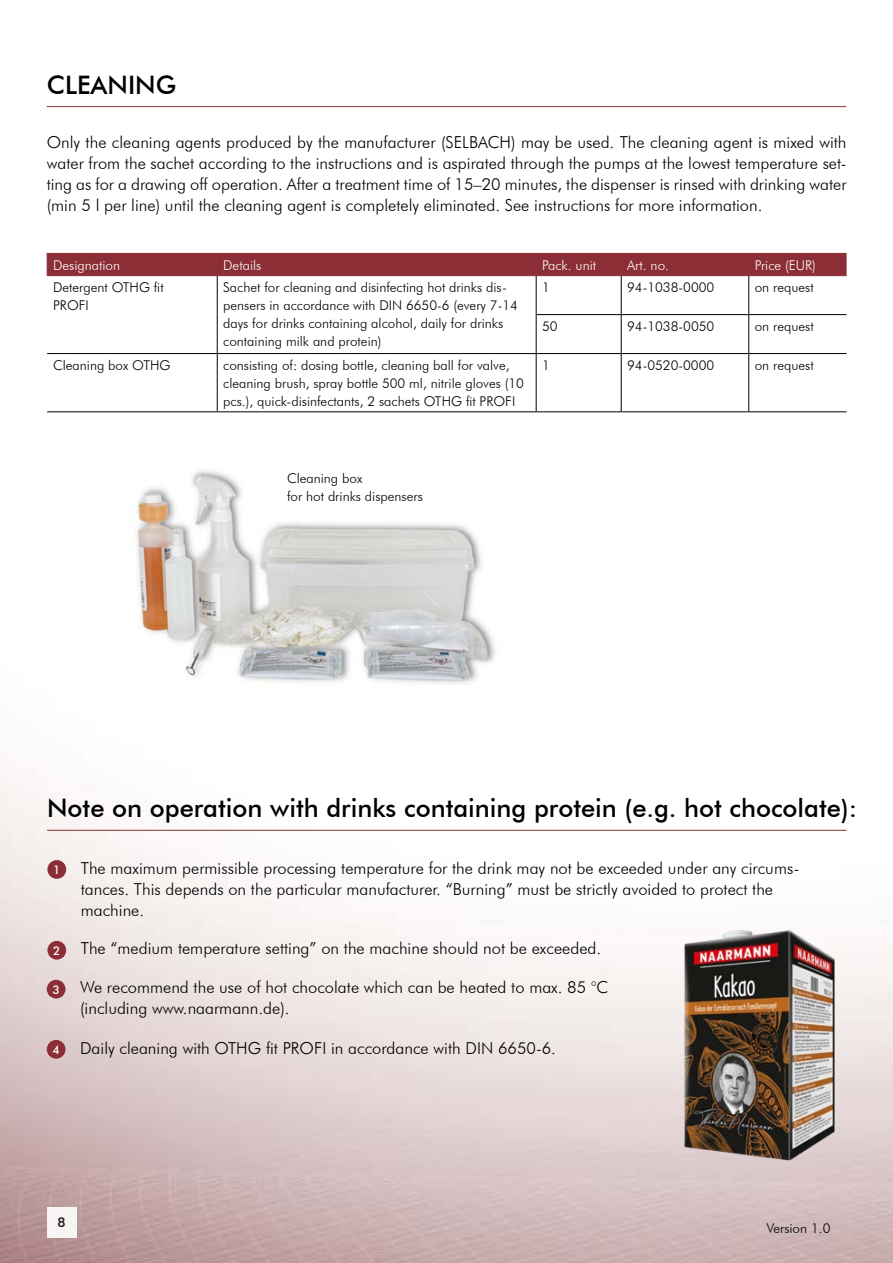
<style>
.page{position:relative;width:893px;height:1263px;background:#fff}
.page>*{position:absolute;margin:0;border:0;box-sizing:border-box;transform-origin:0 0}
.t1{font:500 25.5px "Futura BT";color:#000}
.t2{font:300 16.5px/21px "Futura BT";color:#000}
.t3{font:300 13.5px/18px "Futura BT";color:#000}
.t4{font:300 13.5px "Futura BT";color:#fff}
.t5{font:500 13.5px "Futura BT";color:#000}
.t6{font:500 12px "Futura BT";color:#fff}
</style>
<div class="page">
<img style="left:0;top:106px;width:893px;height:1157px">
<div style="left:47px;top:1207px;width:29px;height:30px;background:#f7f4f4"></div>
<img style="left:85px;top:461px;width:451px;height:239px">
<hr style="left:47px;top:106px;width:799px;height:1px;background:#8b2e35">
<hr style="left:47px;top:830px;width:799px;height:1px;background:#8b2e35">
<div style="left:47px;top:253px;width:800px;height:22px;background:#8b2e35"></div>
<hr style="left:47px;top:275px;width:170px;height:1px;background:#8b2e35">
<hr style="left:217px;top:275px;width:319px;height:1px;background:#8b2e35">
<hr style="left:536px;top:275px;width:85px;height:1px;background:#8b2e35">
<hr style="left:621px;top:275px;width:128px;height:1px;background:#8b2e35">
<hr style="left:749px;top:275px;width:98px;height:1px;background:#8b2e35">
<hr style="left:217px;top:276px;width:1px;height:39px;background:#000">
<hr style="left:536px;top:276px;width:1px;height:39px;background:#000">
<hr style="left:621px;top:276px;width:1px;height:38px;background:#000">
<hr style="left:748px;top:276px;width:1px;height:38px;background:#000">
<hr style="left:217px;top:315px;width:1px;height:38px;background:#000">
<hr style="left:536px;top:315px;width:1px;height:38px;background:#000">
<hr style="left:621px;top:315px;width:1px;height:38px;background:#000">
<hr style="left:748px;top:315px;width:1px;height:38px;background:#000">
<hr style="left:47px;top:353px;width:170px;height:1px;background:#000">
<hr style="left:47px;top:411px;width:170px;height:1px;background:#000">
<hr style="left:217px;top:354px;width:1px;height:57px;background:#000">
<hr style="left:536px;top:354px;width:1px;height:57px;background:#000">
<hr style="left:621px;top:354px;width:1px;height:57px;background:#000">
<hr style="left:748px;top:354px;width:1px;height:57px;background:#000">
<hr style="left:217px;top:353px;width:319px;height:1px;background:#000">
<hr style="left:536px;top:353px;width:85px;height:1px;background:#000">
<hr style="left:621px;top:353px;width:128px;height:1px;background:#000">
<hr style="left:749px;top:353px;width:98px;height:1px;background:#000">
<hr style="left:217px;top:411px;width:319px;height:1px;background:#000">
<hr style="left:536px;top:411px;width:85px;height:1px;background:#000">
<hr style="left:621px;top:411px;width:128px;height:1px;background:#000">
<hr style="left:749px;top:411px;width:98px;height:1px;background:#000">
<hr style="left:536px;top:314px;width:85px;height:1px;background:#000">
<hr style="left:621px;top:314px;width:128px;height:1px;background:#000">
<hr style="left:749px;top:314px;width:98px;height:1px;background:#000">
<img style="left:665px;top:924px;width:178px;height:244px">
<svg style="left:47px;top:860px;width:19px;height:19px"></svg>
<svg style="left:47px;top:941px;width:19px;height:19px"></svg>
<div style="left:47px;top:980px;width:19px;height:18px;background:#8b2e35;border-radius:50%"></div>
<svg style="left:47px;top:1040px;width:19px;height:19px"></svg>
<div style="left:50px;top:863px;width:14px;height:12px;background:#8b2e35"></div>
<div style="left:50px;top:944px;width:14px;height:12px;background:#8b2e35"></div>
<div style="left:49px;top:1043px;width:14px;height:12px;background:#8b2e35"></div>
<h1 class="t1" style="left:47px;top:69px;width:131px">CLEANING</h1>
<p class="t2" style="left:47px;top:131px;width:801px;text-align:justify">Only the cleaning agents produced by the manufacturer (SELBACH) may be used. The cleaning agent is mixed with water from the sachet according to the instructions and is aspirated through the pumps at the lowest temperature set&shy;ting as for a drawing off operation. After a treatment time of 15–20 minutes, the dispenser is rinsed with drinking water (min 5 l per line) until the cleaning agent is completely eliminated. See instructions for more information.</p>
<p class="t4" style="left:53px;top:257px;width:69px">Designation</p>
<p class="t4" style="left:223px;top:257px;width:40px">Details</p>
<p class="t4" style="left:542px;top:257px;width:56px">Pack. unit</p>
<p class="t4" style="left:627px;top:257px;width:43px">Art. no.</p>
<p class="t4" style="left:755px;top:257px;width:63px">Price (EUR)</p>
<p class="t3" style="left:53px;top:278px;width:112px">Detergent OTHG fit<br>PROFI</p>
<p class="t3" style="left:223px;top:278px;width:296px">Sachet for cleaning and disinfecting hot drinks dis&shy;pensers in accordance with DIN 6650-6 (every 7-14 days for drinks containing alcohol, daily for drinks containing milk and protein)</p>
<p class="t3" style="left:542px;top:278px;width:9px">1</p>
<p class="t3" style="left:627px;top:278px;width:89px">94-1038-0000</p>
<p class="t3" style="left:755px;top:278px;width:61px">on request</p>
<p class="t3" style="left:542px;top:317px;width:17px">50</p>
<p class="t3" style="left:627px;top:317px;width:89px">94-1038-0050</p>
<p class="t3" style="left:755px;top:317px;width:61px">on request</p>
<p class="t3" style="left:53px;top:356px;width:119px">Cleaning box OTHG</p>
<p class="t3" style="left:223px;top:356px;width:302px">consisting of: dosing bottle, cleaning ball for valve, cleaning brush, spray bottle 500 ml, nitrile gloves (10 pcs.), quick-disinfectants, 2 sachets OTHG fit PROFI</p>
<p class="t3" style="left:542px;top:356px;width:9px">1</p>
<p class="t3" style="left:627px;top:356px;width:89px">94-0520-0000</p>
<p class="t3" style="left:755px;top:356px;width:61px">on request</p>
<p class="t3" style="left:287px;top:469px;width:137px">Cleaning box<br>for hot drinks dispensers</p>
<h1 class="t1" style="left:47px;top:793px;width:811px">Note on operation with drinks containing protein (e.g. hot chocolate):</h1>
<p class="t6" style="left:53px;top:862px;width:9px">1</p>
<p class="t6" style="left:53px;top:943px;width:9px">2</p>
<p class="t6" style="left:53px;top:982px;width:9px">3</p>
<p class="t6" style="left:53px;top:1042px;width:9px">4</p>
<p class="t2" style="left:81px;top:857px;width:720px">The maximum permissible processing temperature for the drink may not be exceeded under any circums&shy;tances. This depends on the particular manufacturer. “Burning” must be strictly avoided to protect the machine.</p>
<p class="t2" style="left:81px;top:938px;width:522px">The “medium temperature setting” on the machine should not be exceeded.</p>
<p class="t2" style="left:80px;top:977px;width:530px">We recommend the use of hot chocolate which can be heated to max. 85 °C (including www.naarmann.de).</p>
<p class="t2" style="left:80px;top:1037px;width:477px">Daily cleaning with OTHG fit PROFI in accordance with DIN 6650-6.</p>
<p class="t5" style="left:58px;top:1214px;width:10px">8</p>
<p class="t3" style="left:767px;top:1219px;width:65px">Version 1.0</p>
</div>
